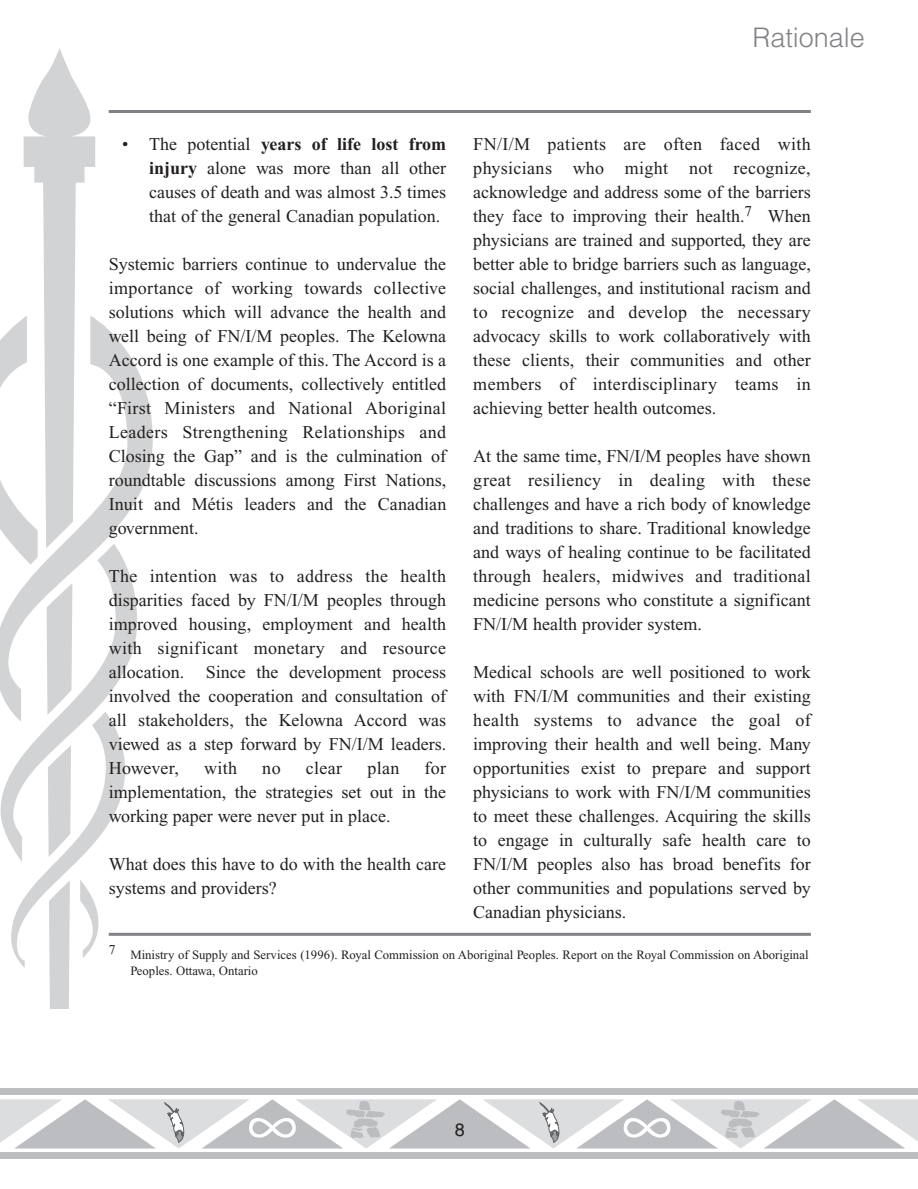
<style>
.page{position:relative;width:918px;height:1189px;background:#fff}
.page>*{position:absolute;margin:0;border:0;box-sizing:border-box;transform-origin:0 0}
.t1{font:300 27px "Helvetica";color:#808285}
.t2{font:18px/24px "Times";color:#231f20;text-align:justify}
.t3{font:700 18px "Times New Roman";color:#231f20}
.t4{font:18px "Helvetica";color:#231f20}
.t5{font:12.75px/15.8px "Times";color:#231f20}
.s1{font-family:"Times";font-weight:400}
.s2{font-family:"Times New Roman";font-weight:700}
</style>
<div class="page">
<div style="left:0;top:1088px;width:918px;height:70px;background:#bbbdc0"></div>
<div style="left:0;top:1095px;width:918px;height:56px;background:linear-gradient(to right,#fff,#fff)"></div>
<svg style="left:137px;top:369px;width:16px;height:130px;fill:#d1d3d4"></svg>
<svg style="left:24px;top:48px;width:71px;height:960px;fill:#d3d5d6"></svg>
<svg style="left:0;top:315px;width:137px;height:652px"></svg>
<svg style="left:0;top:1099px;width:918px;height:49px"></svg>
<hr style="left:109px;top:110px;width:702px;height:3px;background:#808285">
<hr style="left:109px;top:932px;width:702px;height:3px;background:#808285">
<h1 class="t1" style="left:752px;top:28px;width:114px">Rationale</h1>
<p class="t3" style="left:122px;top:138px;width:326px"><span class="s1">• The potential</span> years of life lost from</p>
<p class="t2" style="left:149px;top:157px;width:299px"><span class="s2">injury</span> alone was more than all other causes of death and was almost 3.5 times that of the general Canadian population.</p>
<p class="t2" style="left:109px;top:253px;width:339px">Systemic barriers continue to undervalue the importance of working towards collective solutions which will advance the health and well being of FN/I/M peoples. The Kelowna Accord is one example of this. The Accord is a collection of documents, collectively entitled “First Ministers and National Aboriginal Leaders Strengthening Relationships and Closing the Gap” and is the culmination of roundtable discussions among First Nations, Inuit and Métis leaders and the Canadian government.</p>
<p class="t2" style="left:109px;top:565px;width:339px">The intention was to address the health disparities faced by FN/I/M peoples through improved housing, employment and health with significant monetary and resource allocation. Since the development process involved the cooperation and consultation of all stakeholders, the Kelowna Accord was viewed as a step forward by FN/I/M leaders.<br>However,</p>
<p class="t2" style="left:109px;top:757px;width:339px;text-indent:316px">for implementation, the strategies set out in the working paper were never put in place.</p>
<p class="t2" style="left:109px;top:853px;width:339px">What does this have to do with the health care systems and providers?</p>
<p class="t2" style="left:204px;top:757px;width:35px">with</p>
<p class="t2" style="left:262px;top:757px;width:20px">no</p>
<p class="t2" style="left:306px;top:757px;width:38px">clear</p>
<p class="t2" style="left:367px;top:757px;width:34px">plan</p>
<p class="t2" style="left:473px;top:133px;width:339px">FN/I/M patients are often faced with physicians who might not recognize, acknowledge and address some of the barriers they face to improving their health.<sup>7</sup> When physicians are trained and supported, they are better able to bridge barriers such as language, social challenges, and institutional racism and to recognize and develop the necessary advocacy skills to work collaboratively with these clients, their communities and other members of interdisciplinary teams in achieving better health outcomes.</p>
<p class="t2" style="left:473px;top:445px;width:339px">At the same time, FN/I/M peoples have shown great resiliency in dealing with these challenges and have a rich body of knowledge and traditions to share. Traditional knowledge and ways of healing continue to be facilitated through healers, midwives and traditional medicine persons who constitute a significant FN/I/M health provider system.</p>
<p class="t2" style="left:473px;top:661px;width:339px">Medical schools are well positioned to work with FN/I/M communities and their existing health systems to advance the goal of improving their health and well being. Many opportunities exist to prepare and support physicians to work with FN/I/M communities to meet these challenges. Acquiring the skills to engage in culturally safe health care to FN/I/M peoples also has broad benefits for other communities and populations served by Canadian physicians.</p>
<p class="t5" style="left:130px;top:947px;width:680px;text-indent:-22px"><sup>7</sup> Ministry of Supply and Services (1996). Royal Commission on Aboriginal Peoples. Report on the Royal Commission on Aboriginal<br>Peoples. Ottawa, Ontario</p>
<p class="t4" style="left:455px;top:1122px;width:12px">8</p>
</div>
